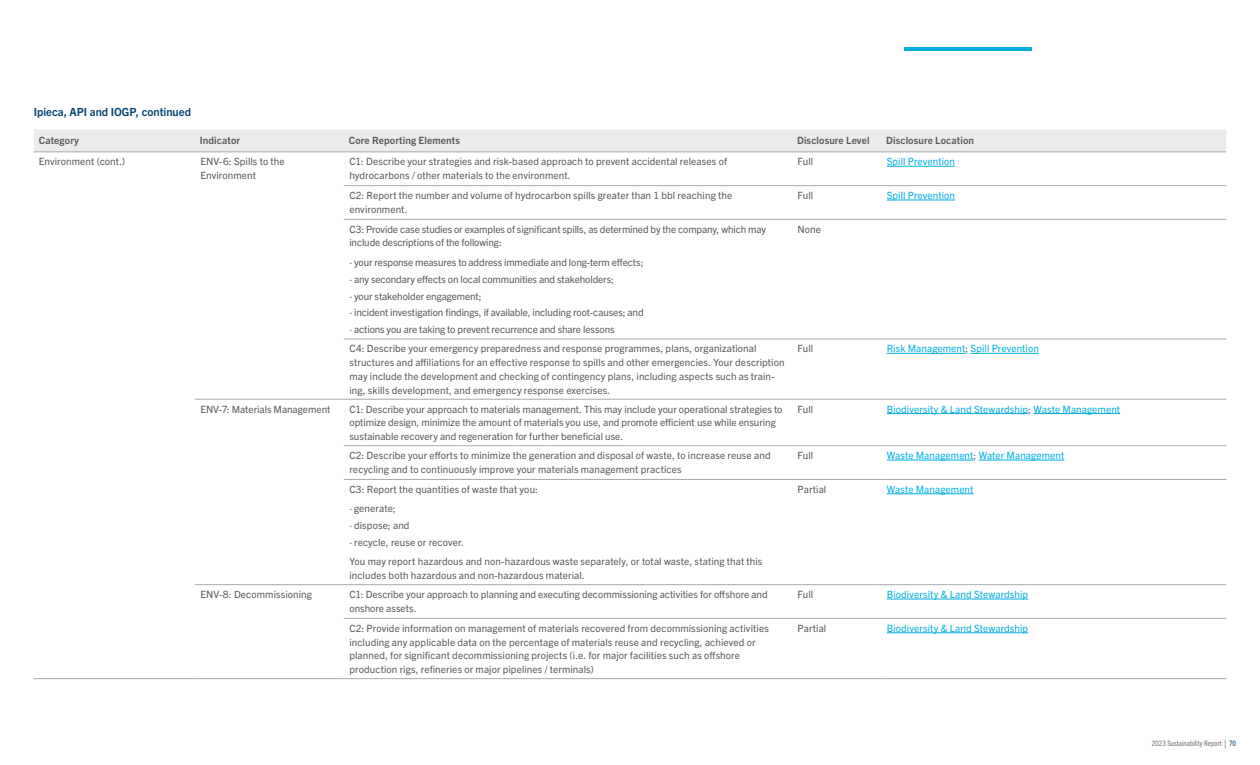
<style>
.page{position:relative;width:1260px;height:765px;background:#fff}
.page>*{position:absolute;margin:0;border:0;box-sizing:border-box;transform-origin:0 0}
.t1{font:700 11.25px "Trade Gothic Next LT Pro";color:#004270}
.t2{font:10px/13.8px "Trade Gothic Next LT Pro";letter-spacing:.005em;color:#58595b}
.t3{font:10px "Trade Gothic Next LT Pro";letter-spacing:.01em;color:#00aee0}
.t4{font:700 10px "Trade Gothic Next LT Pro";letter-spacing:.01em;color:#58595b}
.t5{font:condensed 7.5px "Trade Gothic Next LT Pro";color:#6e6f72}
.s1{color:#58595b}
.s2{font-size:11.25px}
.s3{color:#004270}
</style>
<div class="page">
<hr style="left:905px;top:47px;width:127px;height:4px;background:#00aee0">
<div style="left:34px;top:129px;width:1192px;height:23px;background:#ebebec"></div>
<hr style="left:344px;top:219px;width:448px;height:1px;background:#a7a9ac">
<hr style="left:792px;top:219px;width:89px;height:1px;background:#a7a9ac">
<hr style="left:344px;top:339px;width:448px;height:1px;background:#a7a9ac">
<hr style="left:792px;top:339px;width:89px;height:1px;background:#a7a9ac">
<hr style="left:344px;top:399px;width:448px;height:1px;background:#a7a9ac">
<hr style="left:792px;top:399px;width:89px;height:1px;background:#a7a9ac">
<hr style="left:881px;top:399px;width:345px;height:1px;background:#a7a9ac">
<hr style="left:344px;top:445px;width:448px;height:1px;background:#a7a9ac">
<hr style="left:792px;top:445px;width:89px;height:1px;background:#a7a9ac">
<hr style="left:881px;top:445px;width:345px;height:1px;background:#a7a9ac">
<hr style="left:344px;top:479px;width:448px;height:1px;background:#a7a9ac">
<hr style="left:792px;top:479px;width:89px;height:1px;background:#a7a9ac">
<hr style="left:881px;top:479px;width:345px;height:1px;background:#a7a9ac">
<hr style="left:344px;top:584px;width:448px;height:1px;background:#a7a9ac">
<hr style="left:792px;top:584px;width:89px;height:1px;background:#a7a9ac">
<hr style="left:881px;top:584px;width:345px;height:1px;background:#a7a9ac">
<hr style="left:344px;top:618px;width:448px;height:1px;background:#a7a9ac">
<hr style="left:792px;top:618px;width:89px;height:1px;background:#a7a9ac">
<hr style="left:881px;top:618px;width:345px;height:1px;background:#a7a9ac">
<hr style="left:344px;top:678px;width:448px;height:1px;background:#a7a9ac">
<hr style="left:792px;top:678px;width:89px;height:1px;background:#a7a9ac">
<hr style="left:881px;top:678px;width:345px;height:1px;background:#a7a9ac">
<hr style="left:881px;top:219px;width:345px;height:1px;background:#a7a9ac">
<hr style="left:881px;top:339px;width:345px;height:1px;background:#a7a9ac">
<hr style="left:344px;top:152px;width:448px;height:1px;background:#a7a9ac">
<hr style="left:792px;top:152px;width:89px;height:1px;background:#a7a9ac">
<hr style="left:881px;top:152px;width:345px;height:1px;background:#a7a9ac">
<hr style="left:344px;top:185px;width:448px;height:1px;background:#a7a9ac">
<hr style="left:792px;top:185px;width:89px;height:1px;background:#a7a9ac">
<hr style="left:881px;top:185px;width:345px;height:1px;background:#a7a9ac">
<hr style="left:195px;top:152px;width:149px;height:1px;background:#a7a9ac">
<hr style="left:195px;top:399px;width:149px;height:1px;background:#a7a9ac">
<hr style="left:195px;top:584px;width:149px;height:1px;background:#a7a9ac">
<hr style="left:195px;top:678px;width:149px;height:1px;background:#a7a9ac">
<hr style="left:34px;top:152px;width:161px;height:1px;background:#a7a9ac">
<hr style="left:34px;top:678px;width:161px;height:1px;background:#a7a9ac">
<hr style="left:887px;top:166px;width:68px;height:1px;background:#00aee0">
<hr style="left:887px;top:200px;width:68px;height:1px;background:#00aee0">
<hr style="left:887px;top:353px;width:79px;height:1px;background:#00aee0">
<hr style="left:971px;top:353px;width:68px;height:1px;background:#00aee0">
<hr style="left:887px;top:413px;width:141px;height:1px;background:#00aee0">
<hr style="left:1033px;top:413px;width:87px;height:1px;background:#00aee0">
<hr style="left:887px;top:460px;width:87px;height:1px;background:#00aee0">
<hr style="left:979px;top:460px;width:85px;height:1px;background:#00aee0">
<hr style="left:887px;top:494px;width:87px;height:1px;background:#00aee0">
<hr style="left:887px;top:599px;width:141px;height:1px;background:#00aee0">
<hr style="left:887px;top:633px;width:141px;height:1px;background:#00aee0">
<p class="t1" style="left:34px;top:104px;width:159px">Ipieca, API and IOGP, continued</p>
<p class="t4" style="left:39px;top:134px;width:42px">Category</p>
<p class="t4" style="left:200px;top:134px;width:42px">Indicator</p>
<p class="t4" style="left:349px;top:134px;width:113px">Core Reporting Elements</p>
<p class="t4" style="left:797px;top:134px;width:74px">Disclosure Level</p>
<p class="t4" style="left:886px;top:134px;width:90px">Disclosure Location</p>
<p class="t2" style="left:39px;top:153px;width:88px">Environment (cont.)</p>
<p class="t2" style="left:200px;top:154px;width:86px">ENV-6: Spills to the<br>Environment</p>
<p class="t2" style="left:349px;top:154px;width:379px">C1: Describe your strategies and risk-based approach to prevent accidental releases of hydrocarbons / other materials to the environment.</p>
<p class="t2" style="left:798px;top:154px;width:17px">Full</p>
<p class="t3" style="left:887px;top:155px;width:70px">Spill Prevention</p>
<p class="t2" style="left:349px;top:188px;width:384px">C2: Report the number and volume of hydrocarbon spills greater than 1 bbl reaching the environment.</p>
<p class="t2" style="left:798px;top:188px;width:17px">Full</p>
<p class="t3" style="left:887px;top:188px;width:70px">Spill Prevention</p>
<p class="t2" style="left:349px;top:222px;width:418px">C3: Provide case studies or examples of significant spills, as determined by the company, which may include descriptions of the following:</p>
<p class="t2" style="left:349px;top:253px;width:296px;line-height:16.9px">· your response measures to address immediate and long-term effects; · any secondary effects on local communities and stakeholders;<br>· your stakeholder engagement;<br>· incident investigation findings, if available, including root-causes; and · actions you are taking to prevent recurrence and share lessons</p>
<p class="t2" style="left:798px;top:222px;width:25px">None</p>
<p class="t2" style="left:349px;top:341px;width:437px">C4: Describe your emergency preparedness and response programmes, plans, organizational structures and affiliations for an effective response to spills and other emergencies. Your description may include the development and checking of contingency plans, including aspects such as train&shy;ing, skills development, and emergency response exercises.</p>
<p class="t2" style="left:798px;top:341px;width:17px">Full</p>
<p class="t3" style="left:887px;top:342px;width:154px">Risk Management<span class="s1">;</span> Spill Prevention</p>
<p class="t2" style="left:200px;top:401px;width:132px">ENV-7: Materials Management</p>
<p class="t2" style="left:349px;top:401px;width:435px">C1: Describe your approach to materials management. This may include your operational strategies to optimize design, minimize the amount of materials you use, and promote efficient use while ensuring sustainable recovery and regeneration for further beneficial use.</p>
<p class="t2" style="left:798px;top:401px;width:17px">Full</p>
<p class="t3" style="left:887px;top:402px;width:235px">Biodiversity &amp; Land Stewardship<span class="s1">;</span> Waste Management</p>
<p class="t2" style="left:349px;top:448px;width:423px">C2: Describe your efforts to minimize the generation and disposal of waste, to increase reuse and recycling and to continuously improve your materials management practices</p>
<p class="t2" style="left:798px;top:448px;width:17px">Full</p>
<p class="t3" style="left:887px;top:448px;width:179px">Waste Management<span class="s1">;</span> Water Management</p>
<p class="t2" style="left:349px;top:479px;width:190px;line-height:19.4px">C3: Report the quantities of waste that you: · generate;</p>
<p class="t2" style="left:349px;top:516px;width:114px;line-height:16.9px">· dispose; and<br>· recycle, reuse or recover.</p>
<p class="t2" style="left:349px;top:554px;width:415px">You may report hazardous and non-hazardous waste separately, or total waste, stating that this includes both hazardous and non-hazardous material.</p>
<p class="t2" style="left:798px;top:482px;width:30px">Partial</p>
<p class="t3" style="left:887px;top:482px;width:88px">Waste Management</p>
<p class="t2" style="left:200px;top:587px;width:113px">ENV-8: Decommissioning</p>
<p class="t2" style="left:349px;top:587px;width:420px">C1: Describe your approach to planning and executing decommissioning activities for offshore and onshore assets.</p>
<p class="t2" style="left:798px;top:587px;width:17px">Full</p>
<p class="t3" style="left:887px;top:587px;width:143px">Biodiversity &amp; Land Stewardship</p>
<p class="t2" style="left:349px;top:621px;width:421px">C2: Provide information on management of materials recovered from decommissioning activities including any applicable data on the percentage of materials reuse and recycling, achieved or planned, for significant decommissioning projects (i.e. for major facilities such as offshore production rigs, refineries or major pipelines / terminals)</p>
<p class="t2" style="left:798px;top:621px;width:30px">Partial</p>
<p class="t3" style="left:887px;top:621px;width:143px">Biodiversity &amp; Land Stewardship</p>
<p class="t5" style="left:1152px;top:739px;width:86px">2023 Sustainability Report <span class="s2">|</span> <span class="s3">70</span></p>
</div>
